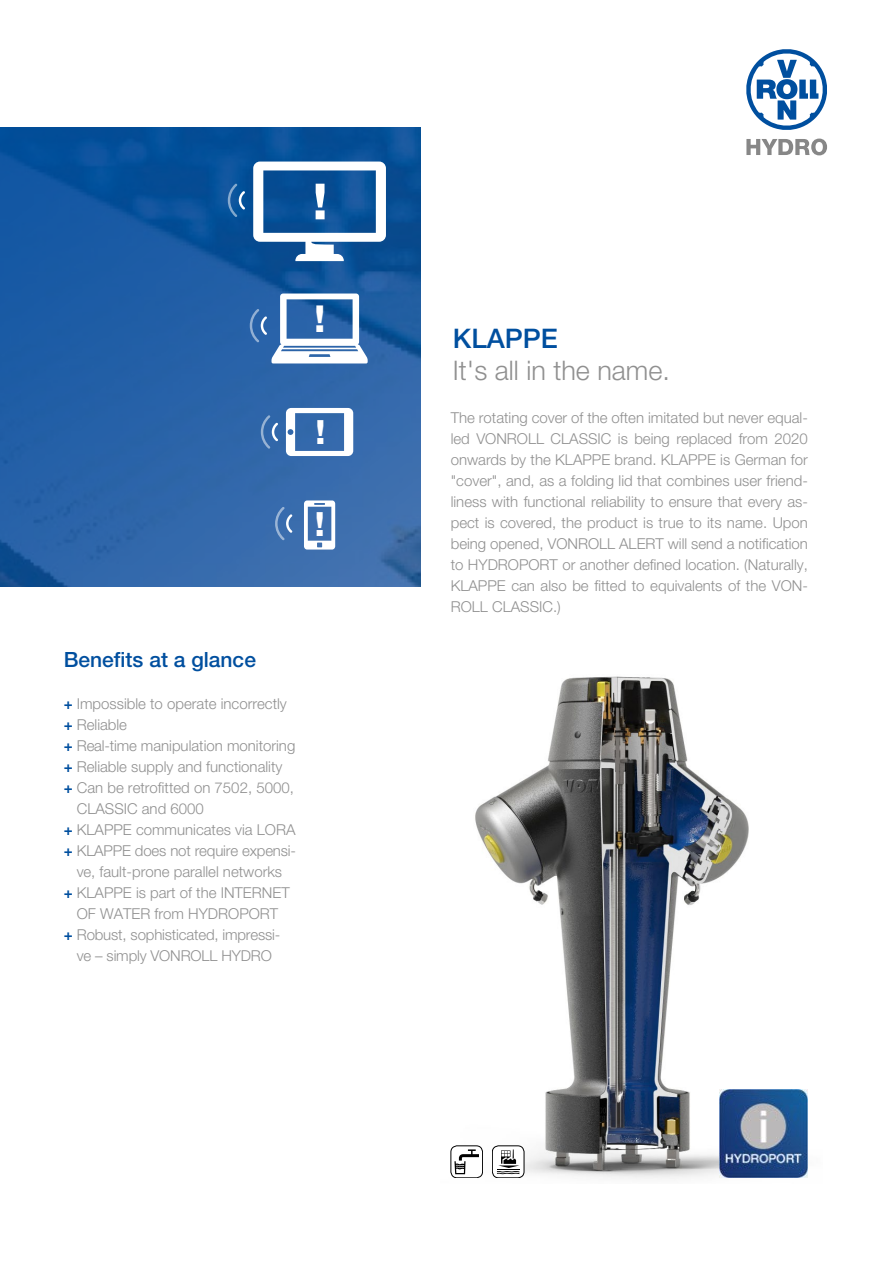
<style>
.page{position:relative;width:893px;height:1263px;background:#fff}
.page>*{position:absolute;margin:0;border:0;box-sizing:border-box;transform-origin:0 0}
.t1{font:53.4px "Nimbus San Nov Hea";color:#fff}
.t2{font:39.75px "Nimbus San Nov Hea";color:#fff}
.t3{font:35.85px "Nimbus San Nov Hea";color:#fff}
.t4{font:300 27px "Helvetica Neue";color:#909090}
.t5{font:500 27px "Helvetica Neue";color:#004f9f}
.t6{font:500 21px "Helvetica Neue";color:#004f9f}
.t7{font:300 15px/21px "Helvetica Neue";color:#909090;text-align:justify}
.s1{font-weight:700;color:#004f9f}
</style>
<div class="page">
<img style="left:450px;top:676px;width:299px;height:503px">
<img style="left:719px;top:1089px;width:89px;height:89px">
<img style="left:0;top:128px;width:421px;height:459px">
<div style="left:451px;top:1146px;width:32px;height:32px;background:#fff;border-radius:6px"></div>
<div style="left:451px;top:1146px;width:32px;height:32px;border:1px solid #000;border-radius:6px"></div>
<svg style="left:454px;top:1149px;width:25px;height:25px"></svg>
<svg style="left:492px;top:1146px;width:32px;height:32px"></svg>
<svg style="left:286px;top:408px;width:67px;height:48px"></svg>
<svg style="left:304px;top:500px;width:31px;height:49px"></svg>
<svg style="left:253px;top:162px;width:133px;height:99px"></svg>
<svg style="left:228px;top:184px;width:17px;height:33px"></svg>
<svg style="left:250px;top:293px;width:118px;height:70px"></svg>
<svg style="left:261px;top:415px;width:17px;height:34px"></svg>
<svg style="left:275px;top:507px;width:17px;height:33px"></svg>
<svg style="left:746px;top:49px;width:81px;height:106px"></svg>
<h1 class="t1" style="left:311px;top:164px;width:19px">!</h1>
<h2 class="t2" style="left:313px;top:291px;width:15px">!</h2>
<h3 class="t3" style="left:314px;top:407px;width:13px">!</h3>
<h3 class="t3" style="left:314px;top:498px;width:13px">!</h3>
<h3 class="t6" style="left:64px;top:647px;width:194px">Benefits at a glance</h3>
<p class="t7" style="left:64px;top:692px;width:224px"><span class="s1">+</span> Impossible to operate incorrectly</p>
<p class="t7" style="left:64px;top:713px;width:65px"><span class="s1">+</span> Reliable</p>
<p class="t7" style="left:64px;top:734px;width:233px"><span class="s1">+</span> Real-time manipulation monitoring</p>
<p class="t7" style="left:64px;top:755px;width:220px"><span class="s1">+</span> Reliable supply and functionality</p>
<p class="t7" style="left:64px;top:776px;width:231px"><span class="s1">+</span> Can be retrofitted on 7502, 5000,</p>
<p class="t7" style="left:77px;top:797px;width:129px">CLASSIC and 6000</p>
<p class="t7" style="left:64px;top:818px;width:233px"><span class="s1">+</span> KLAPPE communicates via LORA</p>
<p class="t7" style="left:64px;top:839px;width:234px"><span class="s1">+</span> KLAPPE does not require expensi-</p>
<p class="t7" style="left:77px;top:860px;width:207px">ve, fault-prone parallel networks</p>
<p class="t7" style="left:64px;top:881px;width:227px"><span class="s1">+</span> KLAPPE is part of the INTERNET</p>
<p class="t7" style="left:77px;top:902px;width:203px">OF WATER from HYDROPORT</p>
<p class="t7" style="left:64px;top:923px;width:218px"><span class="s1">+</span> Robust, sophisticated, impressi-</p>
<p class="t7" style="left:77px;top:944px;width:197px">ve – simply VONROLL HYDRO</p>
<h3 class="t5" style="left:453px;top:322px;width:107px">KLAPPE</h3>
<h3 class="t4" style="left:453px;top:354px;width:219px">It's all in the name.</h3>
<p class="t7" style="left:451px;top:406px;width:359px">The rotating cover of the often imitated but never equal&shy;led VONROLL CLASSIC is being replaced from 2020 onwards by the KLAPPE brand. KLAPPE is German for "cover", and, as a folding lid that combines user friend&shy;liness with functional reliability to ensure that every as&shy;pect is covered, the product is true to its name. Upon being opened, VONROLL ALERT will send a notification to HYDROPORT or another defined location. (Naturally, KLAPPE can also be fitted to equivalents of the VON-ROLL CLASSIC.)</p>
</div>
